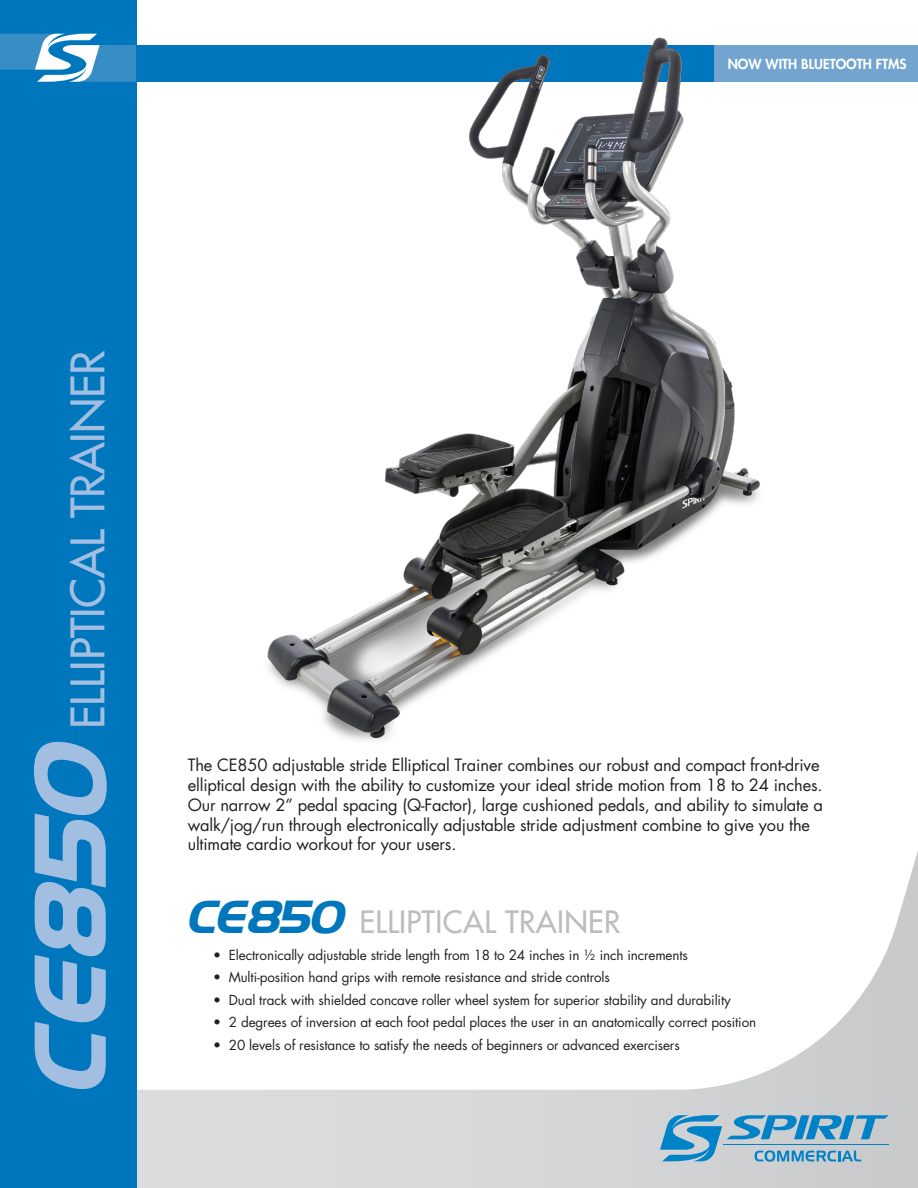
<style>
.page{position:relative;width:918px;height:1188px;background:#fff}
.page>*{position:absolute;margin:0;border:0;box-sizing:border-box;transform-origin:0 0}
.t1{font:500 45px "Futura Std";letter-spacing:-.01em;color:#a2bfe2}
.t2{font:500 30px "Futura Std";letter-spacing:.01em;color:#bcbdc0}
.t3{font:16.5px/19.8px "Futura Std";letter-spacing:-.01em;color:#231f20}
.t4{font:13.5px "Futura Std";letter-spacing:-.01em;color:#231f20}
.t5{font:800 13.5px "Futura Std";color:#fff}
.s1{font-family:"Hanzel";font-weight:700;font-style:italic;font-size:97.5px}
.s2{font-family:"Hanzel";font-weight:700;font-style:italic;font-size:45px;color:#0077bd}
</style>
<div class="page">
<svg style="left:137px;top:851px;width:781px;height:337px"></svg>
<svg style="left:660px;top:1115px;width:229px;height:47px;background:#7fb1cd"></svg>
<hr style="left:723px;top:1144px;width:166px;height:1px;background:#0082c8">
<div style="left:0;top:0;width:137px;height:1188px;background:#0077bd"></div>
<svg style="left:0;top:34px;width:136px;height:48px"></svg>
<div style="left:137px;top:45px;width:781px;height:37px;background:#0077bd"></div>
<div style="left:715px;top:45px;width:203px;height:37px;background:#72a4cf"></div>
<img style="left:267px;top:37px;width:493px;height:704px">
<p class="t5" style="left:728px;top:55px;width:181px">NOW WITH BLUETOOTH FTMS</p>
<p class="t1" style="left:60px;top:1096px;width:748px;rotate:-90deg"><span class="s1">CE850</span> ELLIPTICAL TRAINER</p>
<p class="t3" style="left:188px;top:755px;width:636px">The CE850 adjustable stride Elliptical Trainer combines our robust and compact front-drive elliptical design with the ability to customize your ideal stride motion from 18 to 24 inches.</p>
<p class="t3" style="left:188px;top:795px;width:637px">Our narrow 2” pedal spacing (Q-Factor), large cushioned pedals, and ability to simulate a walk/jog/run through electronically adjustable stride adjustment combine to give you the ultimate cardio workout for your users.</p>
<p class="t2" style="left:186px;top:903px;width:436px"><span class="s2">CE850</span> ELLIPTICAL TRAINER</p>
<p class="t4" style="left:213px;top:946px;width:476px">• Electronically adjustable stride length from 18 to 24 inches in ½ inch increments</p>
<p class="t4" style="left:213px;top:969px;width:398px">• Multi-position hand grips with remote resistance and stride controls</p>
<p class="t4" style="left:213px;top:991px;width:519px">• Dual track with shielded concave roller wheel system for superior stability and durability</p>
<p class="t4" style="left:213px;top:1014px;width:545px">• 2 degrees of inversion at each foot pedal places the user in an anatomically correct position</p>
<p class="t4" style="left:213px;top:1036px;width:468px">• 20 levels of resistance to satisfy the needs of beginners or advanced exercisers</p>
</div>
